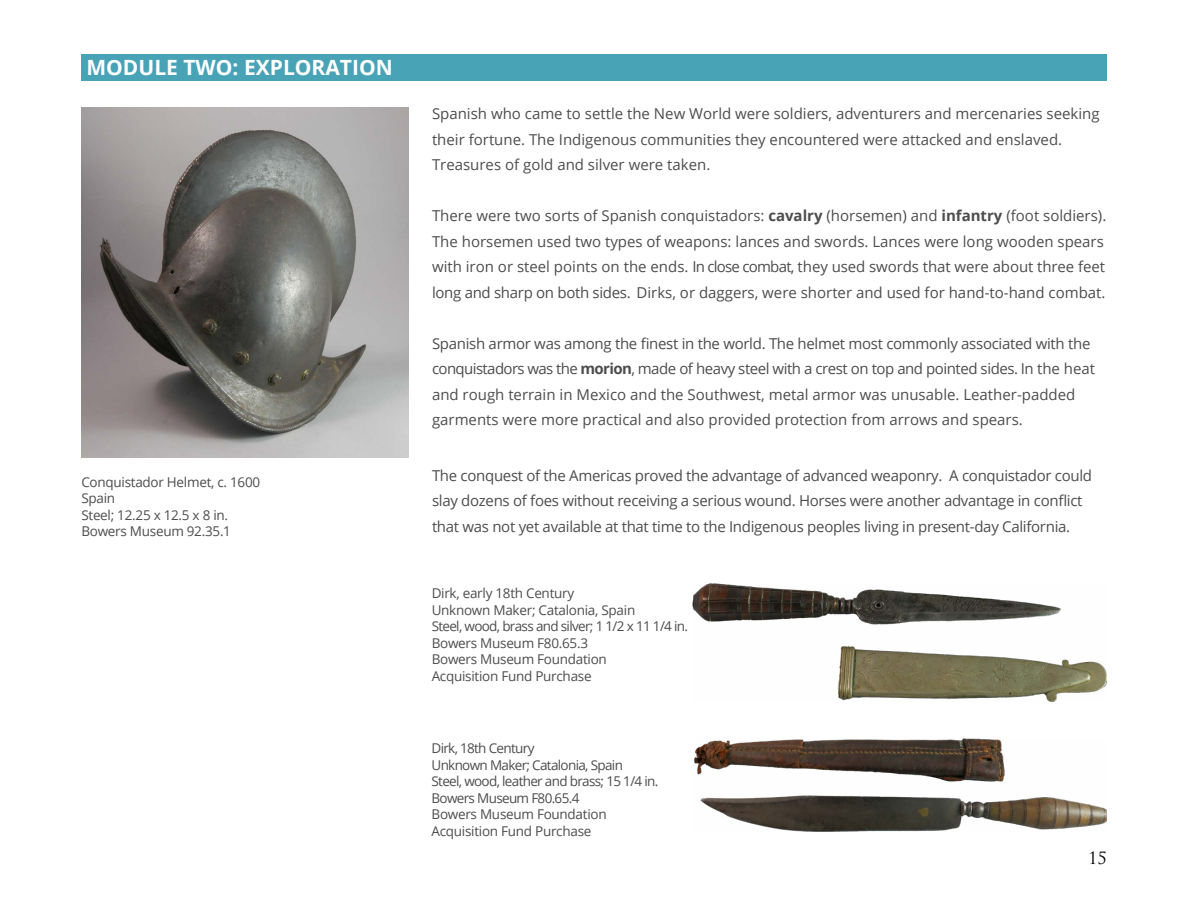
<style>
.page{position:relative;width:1188px;height:918px;background:#fff}
.page>*{position:absolute;margin:0;border:0;box-sizing:border-box;transform-origin:0 0}
.t1{font:700 21px "Open Sans";color:#fff}
.t2{font:16.5px "Trajan Pro";color:#000}
.t3{font:15px/25.5px "Open Sans";color:#4d4d4e}
.t4{font:15px/25.5px "Open Sans";letter-spacing:-.02em;color:#4d4d4e}
.t5{font:13.5px/16.5px "Open Sans";letter-spacing:-.02em;color:#4d4d4e}
.t6{font:13.5px/16.5px "Open Sans";letter-spacing:-.05em;color:#4d4d4e}
.s1{font-weight:700}
</style>
<div class="page">
<div style="left:81px;top:54px;width:1026px;height:27px;background:#47a3b5"></div>
<img style="left:81px;top:108px;width:327px;height:350px">
<img style="left:693px;top:583px;width:414px;height:118px">
<img style="left:695px;top:738px;width:412px;height:93px">
<h1 class="t1" style="left:86px;top:52px;width:308px">MODULE TWO: EXPLORATION</h1>
<p class="t5" style="left:81px;top:473px;width:180px">Conquistador Helmet, c. 1600<br>Spain<br>Steel; 12.25 x 12.5 x 8 in.<br>Bowers Museum 92.35.1</p>
<p class="t3" style="left:432px;top:101px;width:669px">Spanish who came to settle the New World were soldiers, adventurers and mercenaries seeking their fortune. The Indigenous communities they encountered were attacked and enslaved.<br>Treasures of gold and silver were taken.</p>
<p class="t3" style="left:432px;top:203px;width:676px">There were two sorts of Spanish conquistadors: <span class="s1">cavalry</span> (horsemen) and <span class="s1">infantry</span> (foot soldiers).<br>The horsemen used two types of weapons: lances and swords. Lances were long wooden spears with iron or steel points on the ends. In close combat, they used swords that were about three feet long and sharp on both sides. Dirks, or daggers, were shorter and used for hand-to-hand combat.</p>
<p class="t3" style="left:432px;top:330px;width:665px">Spanish armor was among the finest in the world. The helmet most commonly associated with the conquistadors was the <span class="s1">morion</span>, made of heavy steel with a crest on top and pointed sides. In the heat and rough terrain in Mexico and the Southwest, metal armor was unusable. Leather-padded garments were more practical and also provided protection from arrows and spears.</p>
<p class="t4" style="left:432px;top:462px;width:662px">The conquest of the Americas proved the advantage of advanced weaponry. A conquistador could slay dozens of foes without receiving a serious wound. Horses were another advantage in conflict that was not yet available at that time to the Indigenous peoples living in present-day California.</p>
<p class="t5" style="left:432px;top:585px;width:258px">Dirk, early 18th Century<br>Unknown Maker; Catalonia, Spain<br>Steel, wood, brass and silver; 1 1/2 x 11 1/4 in.<br>Bowers Museum F80.65.3<br>Bowers Museum Foundation<br>Acquisition Fund Purchase</p>
<p class="t6" style="left:432px;top:740px;width:228px">Dirk, 18th Century<br>Unknown Maker; Catalonia, Spain<br>Steel, wood, leather and brass; 15 1/4 in.<br>Bowers Museum F80.65.4<br>Bowers Museum Foundation<br>Acquisition Fund Purchase</p>
<p class="t2" style="left:1088px;top:847px;width:20px">15</p>
</div>
